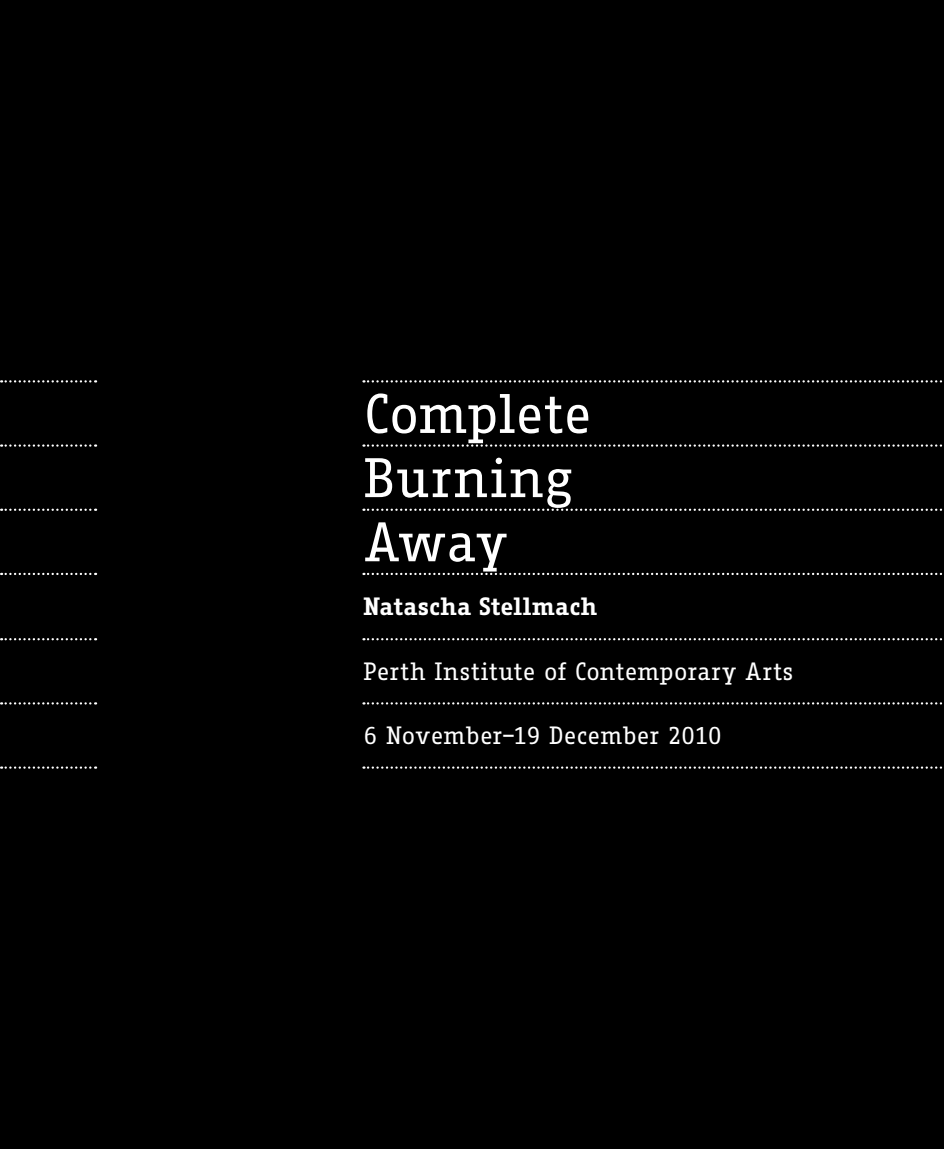
<style>
.page{position:relative;width:944px;height:1149px;background:#fff}
.page>*{position:absolute;margin:0;border:0;box-sizing:border-box;transform-origin:0 0}
.t1{font:54px "Fago Office Serif";letter-spacing:-.005em;color:#fff}
.t2{font:54px "Fago Office Serif";letter-spacing:.025em;color:#fff}
.t3{font:24.3px "Fago Office Serif";letter-spacing:.005em;color:#fff}
.t4{font:700 24.3px "Fago Office Serif";letter-spacing:.01em;color:#fff}
</style>
<div class="page">
<div style="left:0;top:0;width:944px;height:1148px;background:#000"></div>
<svg style="left:363px;top:380px;width:580px;height:2px"></svg>
<svg style="left:363px;top:444px;width:580px;height:2px"></svg>
<svg style="left:363px;top:508px;width:580px;height:2px"></svg>
<svg style="left:363px;top:572px;width:580px;height:3px"></svg>
<svg style="left:363px;top:638px;width:580px;height:2px"></svg>
<svg style="left:363px;top:702px;width:580px;height:2px"></svg>
<svg style="left:363px;top:766px;width:580px;height:2px"></svg>
<svg style="left:1px;top:380px;width:95px;height:2px"></svg>
<svg style="left:1px;top:444px;width:95px;height:2px"></svg>
<svg style="left:1px;top:508px;width:95px;height:2px"></svg>
<svg style="left:1px;top:572px;width:95px;height:3px"></svg>
<svg style="left:1px;top:638px;width:95px;height:2px"></svg>
<svg style="left:1px;top:702px;width:95px;height:2px"></svg>
<svg style="left:1px;top:766px;width:95px;height:2px"></svg>
<p class="t1" style="left:364px;top:384px;width:230px">Complete</p>
<p class="t2" style="left:364px;top:448px;width:211px">Burning</p>
<p class="t1" style="left:364px;top:513px;width:146px">Away</p>
<p class="t4" style="left:364px;top:592px;width:235px">Natascha Stellmach</p>
<p class="t3" style="left:364px;top:658px;width:432px">Perth Institute of Contemporary Arts</p>
<p class="t3" style="left:364px;top:722px;width:360px">6 November–19 December 2010</p>
</div>
